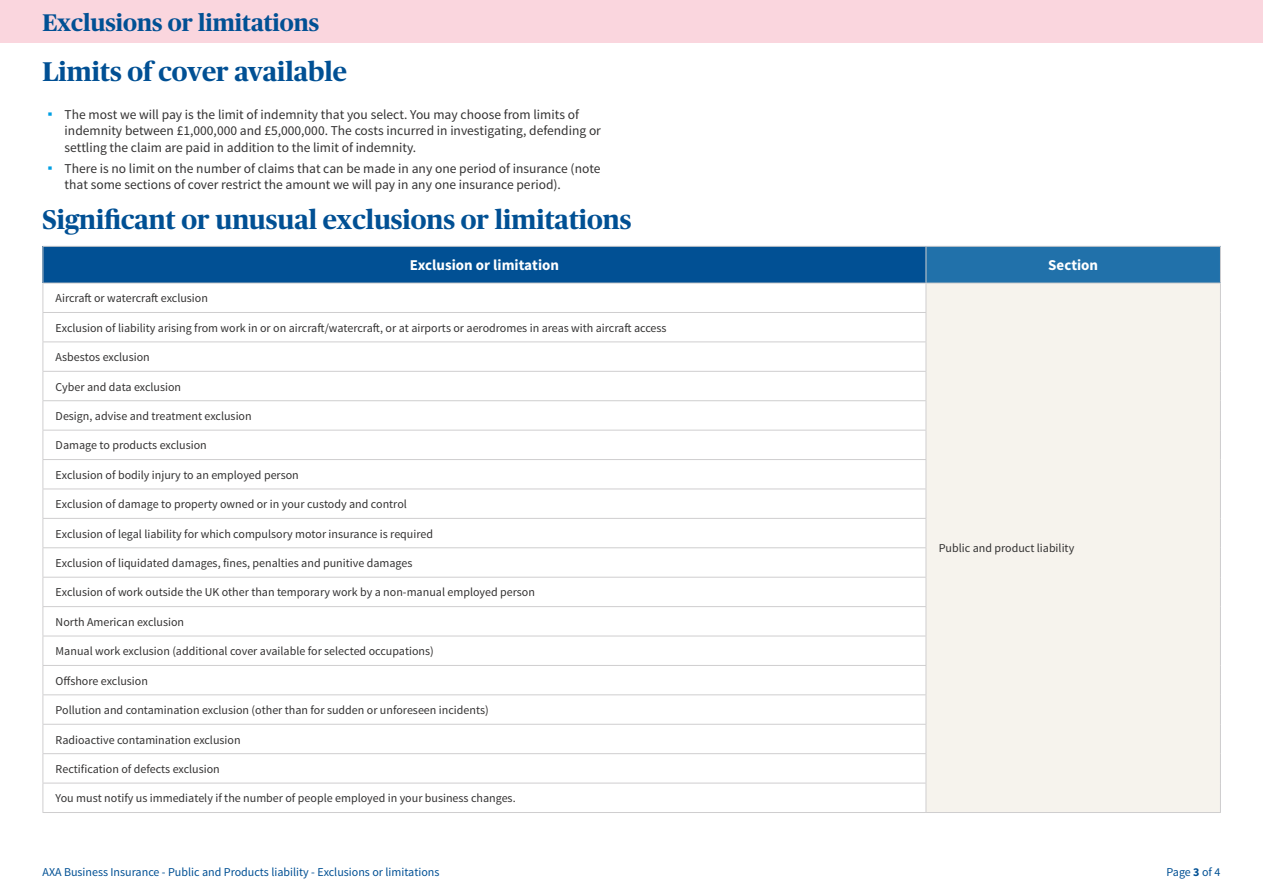
<style>
.page{position:relative;width:1263px;height:893px;background:#fff}
.page>*{position:absolute;margin:0;border:0;box-sizing:border-box;transform-origin:0 0}
.t1{font:700 27px "Publico Headline";color:#015094}
.t2{font:700 24px "Publico Headline";color:#015094}
.t3{font:700 15px "Source Sans Pro";color:#fff}
.t4{font:13.5px/16.5px "Source Sans Pro";color:#333232}
.t5{font:12px "Source Sans Pro";color:#333232}
.t6{font:12px "Source Sans Pro";color:#015094}
.s1{font-family:"Franklin Gothic";font-size:15px;color:#009fe3}
.s2{font-weight:700}
</style>
<div class="page">
<div style="left:0;top:0;width:1263px;height:43px;background:#fad6de"></div>
<div style="left:43px;top:246px;width:883px;height:37px;background:#015094"></div>
<div style="left:926px;top:246px;width:294px;height:37px;background:#2171aa"></div>
<div style="left:926px;top:283px;width:294px;height:529px;background:#f6f3ed"></div>
<hr style="left:43px;top:246px;width:883px;height:1px;background:#cfcecf">
<hr style="left:926px;top:246px;width:295px;height:1px;background:#cfcecf">
<hr style="left:43px;top:283px;width:883px;height:1px;background:#cfcecf">
<hr style="left:926px;top:283px;width:295px;height:1px;background:#cfcecf">
<hr style="left:43px;top:312px;width:883px;height:1px;background:#cfcecf">
<hr style="left:43px;top:341px;width:883px;height:1px;background:#cfcecf">
<hr style="left:43px;top:371px;width:883px;height:1px;background:#cfcecf">
<hr style="left:43px;top:400px;width:883px;height:1px;background:#cfcecf">
<hr style="left:43px;top:430px;width:883px;height:1px;background:#cfcecf">
<hr style="left:43px;top:459px;width:883px;height:1px;background:#cfcecf">
<hr style="left:43px;top:489px;width:883px;height:1px;background:#cfcecf">
<hr style="left:43px;top:518px;width:883px;height:1px;background:#cfcecf">
<hr style="left:43px;top:547px;width:883px;height:1px;background:#cfcecf">
<hr style="left:43px;top:577px;width:883px;height:1px;background:#cfcecf">
<hr style="left:43px;top:606px;width:883px;height:1px;background:#cfcecf">
<hr style="left:43px;top:636px;width:883px;height:1px;background:#cfcecf">
<hr style="left:43px;top:665px;width:883px;height:1px;background:#cfcecf">
<hr style="left:43px;top:694px;width:883px;height:1px;background:#cfcecf">
<hr style="left:43px;top:724px;width:883px;height:1px;background:#cfcecf">
<hr style="left:43px;top:753px;width:883px;height:1px;background:#cfcecf">
<hr style="left:43px;top:783px;width:883px;height:1px;background:#cfcecf">
<hr style="left:43px;top:812px;width:883px;height:1px;background:#cfcecf">
<hr style="left:926px;top:812px;width:295px;height:1px;background:#cfcecf">
<hr style="left:43px;top:247px;width:1px;height:36px;background:#cfcecf">
<hr style="left:925px;top:247px;width:1px;height:36px;background:#cfcecf">
<hr style="left:1220px;top:247px;width:1px;height:36px;background:#cfcecf">
<svg style="left:43px;top:283px;width:1px;height:529px"></svg>
<svg style="left:1220px;top:284px;width:1px;height:28px"></svg>
<hr style="left:1220px;top:312px;width:1px;height:30px;background:#cfcecf">
<svg style="left:1220px;top:342px;width:1px;height:29px"></svg>
<hr style="left:1220px;top:371px;width:1px;height:30px;background:#cfcecf">
<svg style="left:1220px;top:401px;width:1px;height:29px"></svg>
<hr style="left:1220px;top:430px;width:1px;height:30px;background:#cfcecf">
<svg style="left:1220px;top:460px;width:1px;height:58px"></svg>
<hr style="left:1220px;top:518px;width:1px;height:30px;background:#cfcecf">
<svg style="left:1220px;top:548px;width:1px;height:29px"></svg>
<hr style="left:1220px;top:577px;width:1px;height:30px;background:#cfcecf">
<svg style="left:1220px;top:607px;width:1px;height:58px"></svg>
<hr style="left:1220px;top:665px;width:1px;height:30px;background:#cfcecf">
<svg style="left:1220px;top:695px;width:1px;height:29px"></svg>
<hr style="left:1220px;top:724px;width:1px;height:30px;background:#cfcecf">
<svg style="left:925px;top:283px;width:1px;height:529px"></svg>
<svg style="left:1220px;top:754px;width:1px;height:58px"></svg>
<h2 class="t2" style="left:43px;top:5px;width:278px">Exclusions or limitations</h2>
<h1 class="t1" style="left:43px;top:52px;width:306px">Limits of cover available</h1>
<p class="t4" style="left:65px;top:106px;width:538px;text-indent:-17px"><span class="s1">▪</span> The most we will pay is the limit of indemnity that you select. You may choose from limits of indemnity between £1,000,000 and £5,000,000. The costs incurred in investigating, defending or settling the claim are paid in addition to the limit of indemnity.</p>
<p class="t4" style="left:65px;top:160px;width:537px;text-indent:-17px"><span class="s1">▪</span> There is no limit on the number of claims that can be made in any one period of insurance (note that some sections of cover restrict the amount we will pay in any one insurance period).</p>
<h1 class="t1" style="left:43px;top:200px;width:590px">Significant or unusual exclusions or limitations</h1>
<p class="t3" style="left:410px;top:256px;width:151px">Exclusion or limitation</p>
<p class="t3" style="left:1048px;top:256px;width:51px">Section</p>
<p class="t5" style="left:56px;top:291px;width:154px">Aircraft or watercraft exclusion</p>
<p class="t5" style="left:56px;top:320px;width:612px">Exclusion of liability arising from work in or on aircraft/watercraft, or at airports or aerodromes in areas with aircraft access</p>
<p class="t5" style="left:56px;top:350px;width:96px">Asbestos exclusion</p>
<p class="t5" style="left:56px;top:379px;width:127px">Cyber and data exclusion</p>
<p class="t5" style="left:56px;top:408px;width:198px">Design, advise and treatment exclusion</p>
<p class="t5" style="left:56px;top:438px;width:153px">Damage to products exclusion</p>
<p class="t5" style="left:56px;top:467px;width:245px">Exclusion of bodily injury to an employed person</p>
<p class="t5" style="left:56px;top:497px;width:353px">Exclusion of damage to property owned or in your custody and control</p>
<p class="t5" style="left:56px;top:526px;width:379px">Exclusion of legal liability for which compulsory motor insurance is required</p>
<p class="t5" style="left:56px;top:556px;width:358px">Exclusion of liquidated damages, fines, penalties and punitive damages</p>
<p class="t5" style="left:56px;top:585px;width:481px">Exclusion of work outside the UK other than temporary work by a non-manual employed person</p>
<p class="t5" style="left:56px;top:614px;width:130px">North American exclusion</p>
<p class="t5" style="left:56px;top:644px;width:380px">Manual work exclusion (additional cover available for selected occupations)</p>
<p class="t5" style="left:56px;top:673px;width:94px">Offshore exclusion</p>
<p class="t5" style="left:56px;top:703px;width:435px">Pollution and contamination exclusion (other than for sudden or unforeseen incidents)</p>
<p class="t5" style="left:56px;top:732px;width:186px">Radioactive contamination exclusion</p>
<p class="t5" style="left:56px;top:761px;width:166px">Rectification of defects exclusion</p>
<p class="t5" style="left:56px;top:791px;width:461px">You must notify us immediately if the number of people employed in your business changes.</p>
<p class="t5" style="left:939px;top:541px;width:137px">Public and product liability</p>
<p class="t6" style="left:43px;top:865px;width:398px">AXA Business Insurance - Public and Products liability - Exclusions or limitations</p>
<p class="t6" style="left:1166px;top:865px;width:55px">Page <span class="s2">3</span> of 4</p>
</div>
